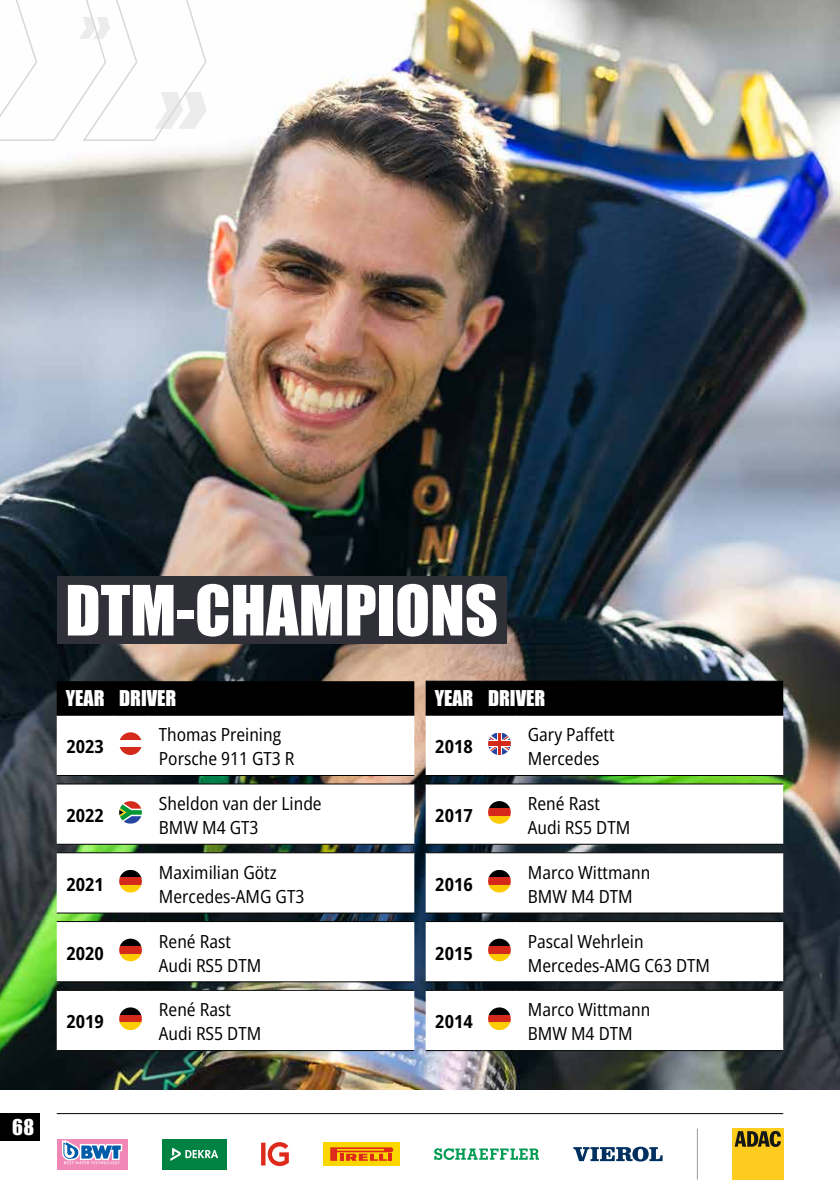
<style>
.page{position:relative;width:840px;height:1191px;background:#fff}
.page>*{position:absolute;margin:0;border:0;box-sizing:border-box;transform-origin:0 0}
.t1{font:64px "Impact";color:#fff}
.t2{font:20px "Impact";color:#fff}
.t3{font:semi-condensed 18px/24px "Open Sans";color:#000}
.t4{font:700 semi-condensed 18px "Open Sans";color:#000}
</style>
<div class="page">
<img style="left:0;top:0;width:839px;height:1089px">
<svg style="left:0;top:0;width:207px;height:142px"></svg>
<div style="left:0;top:1113px;width:40px;height:27px;background:#000"></div>
<hr style="left:57px;top:1113px;width:725px;height:1px;background:#000">
<svg style="left:434px;top:1148px;width:104px;height:12px"></svg>
<hr style="left:696px;top:1128px;width:1px;height:51px;background:#989999">
<div style="left:731px;top:1128px;width:51px;height:51px;background:#fecb1f"></div>
<svg style="left:734px;top:1130px;width:46px;height:17px"></svg>
<div style="left:57px;top:1139px;width:70px;height:30px;background:#f087b6"></div>
<svg style="left:62px;top:1139px;width:60px;height:25px"></svg>
<svg style="left:261px;top:1142px;width:28px;height:24px"></svg>
<div style="left:323px;top:1142px;width:76px;height:23px;background:#fcd600"></div>
<svg style="left:330px;top:1147px;width:63px;height:13px"></svg>
<div style="left:162px;top:1139px;width:64px;height:30px;background:#008243"></div>
<svg style="left:170px;top:1147px;width:48px;height:14px"></svg>
<svg style="left:573px;top:1146px;width:89px;height:15px"></svg>
<div style="left:57px;top:576px;width:449px;height:68px;background:#2f3038"></div>
<div style="left:57px;top:681px;width:357px;height:34px;background:#000"></div>
<svg style="left:57px;top:716px;width:357px;height:334px"></svg>
<hr style="left:57px;top:715px;width:56px;height:1px;background:#000">
<hr style="left:113px;top:715px;width:34px;height:1px;background:#000">
<hr style="left:147px;top:715px;width:267px;height:1px;background:#000">
<hr style="left:57px;top:775px;width:56px;height:1px;background:#000">
<hr style="left:113px;top:775px;width:34px;height:1px;background:#000">
<hr style="left:147px;top:775px;width:267px;height:1px;background:#000">
<hr style="left:57px;top:783px;width:56px;height:1px;background:#000">
<hr style="left:113px;top:783px;width:34px;height:1px;background:#000">
<hr style="left:147px;top:783px;width:267px;height:1px;background:#000">
<hr style="left:57px;top:844px;width:56px;height:1px;background:#000">
<hr style="left:113px;top:844px;width:34px;height:1px;background:#000">
<hr style="left:147px;top:844px;width:267px;height:1px;background:#000">
<hr style="left:57px;top:852px;width:56px;height:1px;background:#000">
<hr style="left:113px;top:852px;width:34px;height:1px;background:#000">
<hr style="left:147px;top:852px;width:267px;height:1px;background:#000">
<hr style="left:57px;top:912px;width:56px;height:1px;background:#000">
<hr style="left:113px;top:912px;width:34px;height:1px;background:#000">
<hr style="left:147px;top:912px;width:267px;height:1px;background:#000">
<hr style="left:57px;top:921px;width:56px;height:1px;background:#000">
<hr style="left:113px;top:921px;width:34px;height:1px;background:#000">
<hr style="left:147px;top:921px;width:267px;height:1px;background:#000">
<hr style="left:57px;top:981px;width:56px;height:1px;background:#000">
<hr style="left:113px;top:981px;width:34px;height:1px;background:#000">
<hr style="left:147px;top:981px;width:267px;height:1px;background:#000">
<hr style="left:57px;top:990px;width:56px;height:1px;background:#000">
<hr style="left:113px;top:990px;width:34px;height:1px;background:#000">
<hr style="left:147px;top:990px;width:267px;height:1px;background:#000">
<hr style="left:57px;top:1050px;width:56px;height:1px;background:#000">
<hr style="left:113px;top:1050px;width:34px;height:1px;background:#000">
<hr style="left:147px;top:1050px;width:267px;height:1px;background:#000">
<svg style="left:119px;top:740px;width:23px;height:7px"></svg>
<svg style="left:119px;top:732px;width:23px;height:8px"></svg>
<svg style="left:119px;top:747px;width:23px;height:8px"></svg>
<svg style="left:119px;top:801px;width:23px;height:22px"></svg>
<svg style="left:119px;top:870px;width:23px;height:7px"></svg>
<svg style="left:119px;top:877px;width:23px;height:15px"></svg>
<svg style="left:119px;top:938px;width:23px;height:8px"></svg>
<svg style="left:119px;top:946px;width:23px;height:15px"></svg>
<svg style="left:119px;top:1007px;width:23px;height:8px"></svg>
<svg style="left:119px;top:1015px;width:23px;height:15px"></svg>
<div style="left:425px;top:682px;width:357px;height:33px;background:#000"></div>
<svg style="left:425px;top:716px;width:357px;height:334px"></svg>
<hr style="left:425px;top:715px;width:57px;height:1px;background:#000">
<hr style="left:482px;top:715px;width:34px;height:1px;background:#000">
<hr style="left:516px;top:715px;width:266px;height:1px;background:#000">
<hr style="left:425px;top:775px;width:57px;height:1px;background:#000">
<hr style="left:482px;top:775px;width:34px;height:1px;background:#000">
<hr style="left:516px;top:775px;width:266px;height:1px;background:#000">
<hr style="left:425px;top:783px;width:57px;height:1px;background:#000">
<hr style="left:482px;top:783px;width:34px;height:1px;background:#000">
<hr style="left:516px;top:783px;width:266px;height:1px;background:#000">
<hr style="left:425px;top:844px;width:57px;height:1px;background:#000">
<hr style="left:482px;top:844px;width:34px;height:1px;background:#000">
<hr style="left:516px;top:844px;width:266px;height:1px;background:#000">
<hr style="left:425px;top:852px;width:57px;height:1px;background:#000">
<hr style="left:482px;top:852px;width:34px;height:1px;background:#000">
<hr style="left:516px;top:852px;width:266px;height:1px;background:#000">
<hr style="left:425px;top:912px;width:57px;height:1px;background:#000">
<hr style="left:482px;top:912px;width:34px;height:1px;background:#000">
<hr style="left:516px;top:912px;width:266px;height:1px;background:#000">
<hr style="left:425px;top:921px;width:57px;height:1px;background:#000">
<hr style="left:482px;top:921px;width:34px;height:1px;background:#000">
<hr style="left:516px;top:921px;width:266px;height:1px;background:#000">
<hr style="left:425px;top:981px;width:57px;height:1px;background:#000">
<hr style="left:482px;top:981px;width:34px;height:1px;background:#000">
<hr style="left:516px;top:981px;width:266px;height:1px;background:#000">
<hr style="left:425px;top:990px;width:57px;height:1px;background:#000">
<hr style="left:482px;top:990px;width:34px;height:1px;background:#000">
<hr style="left:516px;top:990px;width:266px;height:1px;background:#000">
<hr style="left:425px;top:681px;width:57px;height:1px;background:#000">
<hr style="left:482px;top:681px;width:34px;height:1px;background:#000">
<hr style="left:516px;top:681px;width:266px;height:1px;background:#000">
<hr style="left:425px;top:1050px;width:57px;height:1px;background:#000">
<hr style="left:482px;top:1050px;width:34px;height:1px;background:#000">
<hr style="left:516px;top:1050px;width:266px;height:1px;background:#000">
<svg style="left:488px;top:734px;width:22px;height:19px"></svg>
<svg style="left:496px;top:732px;width:5px;height:23px"></svg>
<div style="left:488px;top:740px;width:22px;height:7px;background:#d5291b"></div>
<hr style="left:497px;top:732px;width:3px;height:22px;background:#d5291b">
<svg style="left:488px;top:801px;width:22px;height:7px"></svg>
<svg style="left:488px;top:808px;width:22px;height:15px"></svg>
<svg style="left:488px;top:870px;width:22px;height:7px"></svg>
<svg style="left:488px;top:877px;width:22px;height:15px"></svg>
<svg style="left:488px;top:938px;width:22px;height:8px"></svg>
<svg style="left:488px;top:946px;width:22px;height:15px"></svg>
<svg style="left:488px;top:1007px;width:22px;height:8px"></svg>
<svg style="left:488px;top:1015px;width:22px;height:15px"></svg>
<p class="t2" style="left:12px;top:1111px;width:23px">68</p>
<h1 class="t1" style="left:65px;top:561px;width:434px">DTM-CHAMPIONS</h1>
<p class="t2" style="left:66px;top:682px;width:112px">YEAR DRIVER</p>
<p class="t4" style="left:66px;top:734px;width:39px">2023</p>
<p class="t3" style="left:159px;top:722px;width:137px">Thomas Preining<br>Porsche 911 GT3 R</p>
<p class="t2" style="left:434px;top:682px;width:112px">YEAR DRIVER</p>
<p class="t4" style="left:435px;top:734px;width:39px">2018</p>
<p class="t3" style="left:527px;top:722px;width:88px">Gary Paffett<br>Mercedes</p>
<p class="t4" style="left:66px;top:803px;width:39px">2022</p>
<p class="t3" style="left:159px;top:791px;width:164px">Sheldon van der Linde<br>BMW M4 GT3</p>
<p class="t4" style="left:435px;top:803px;width:39px">2017</p>
<p class="t3" style="left:527px;top:791px;width:104px">René Rast<br>Audi RS5 DTM</p>
<p class="t4" style="left:66px;top:872px;width:39px">2021</p>
<p class="t3" style="left:159px;top:860px;width:147px">Maximilian Götz<br>Mercedes-AMG GT3</p>
<p class="t4" style="left:435px;top:872px;width:39px">2016</p>
<p class="t3" style="left:527px;top:860px;width:124px">Marco Wittmann<br>BMW M4 DTM</p>
<p class="t4" style="left:66px;top:940px;width:39px">2020</p>
<p class="t3" style="left:159px;top:928px;width:104px">René Rast<br>Audi RS5 DTM</p>
<p class="t4" style="left:435px;top:940px;width:39px">2015</p>
<p class="t3" style="left:527px;top:928px;width:184px">Pascal Wehrlein<br>Mercedes-AMG C63 DTM</p>
<p class="t4" style="left:66px;top:1009px;width:39px">2019</p>
<p class="t3" style="left:159px;top:997px;width:104px">René Rast<br>Audi RS5 DTM</p>
<p class="t4" style="left:435px;top:1009px;width:39px">2014</p>
<p class="t3" style="left:527px;top:997px;width:124px">Marco Wittmann<br>BMW M4 DTM</p>
</div>
